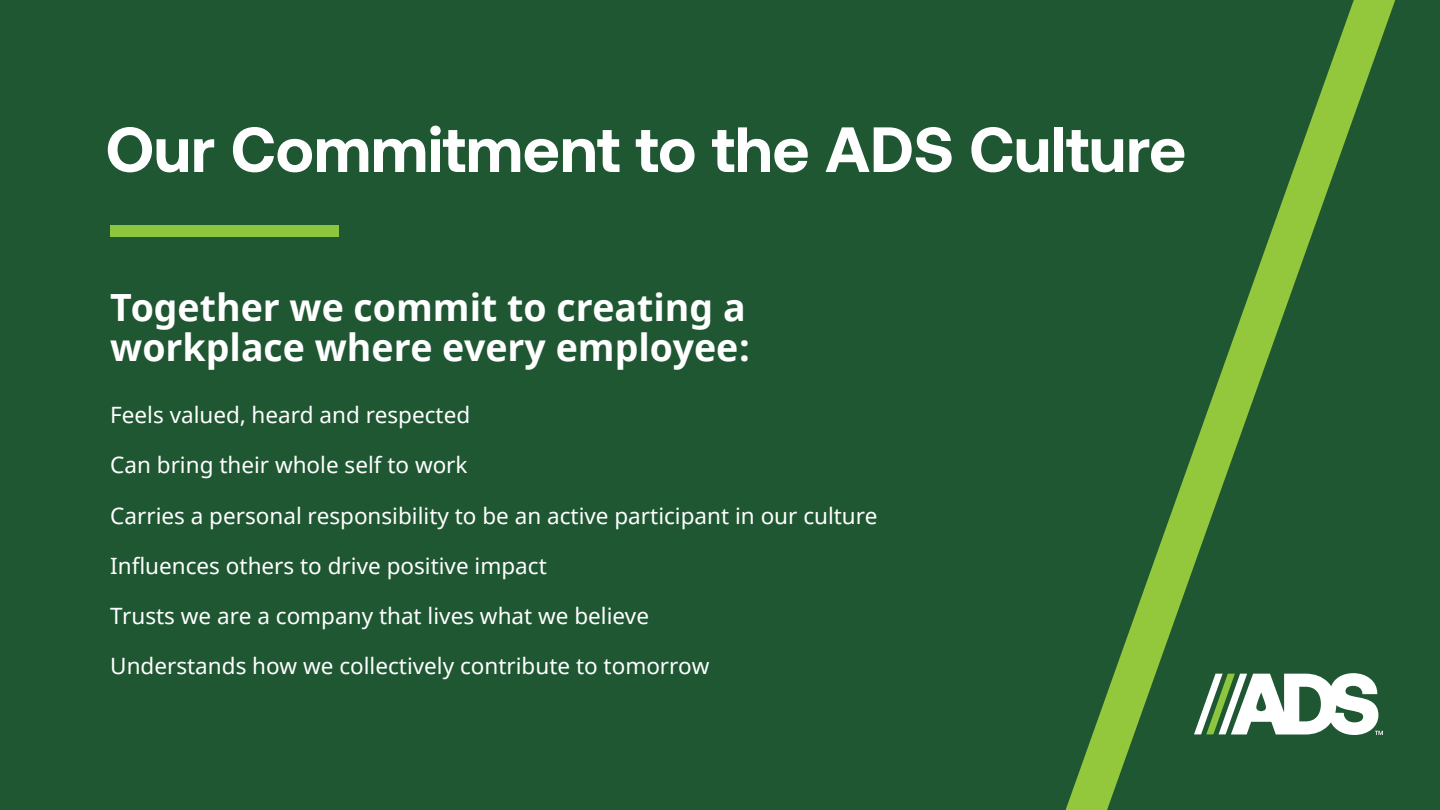
<style>
.page{position:relative;width:1440px;height:810px;background:#1e5732}
.page>*{position:absolute;margin:0;border:0;box-sizing:border-box;transform-origin:0 0}
.t1{font:700 63.75px "Aeonik";color:#fff}
.t2{font:700 37.5px/40.1px "Noto Sans";color:#fff}
.t3{font:22.5px "Noto Sans";color:#fff}
</style>
<div class="page">
<svg style="left:1065px;top:0;width:330px;height:810px"></svg>
<div style="left:110px;top:225px;width:229px;height:11px;background:#8bc63e"></div>
<svg style="left:1194px;top:673px;width:189px;height:62px"></svg>
<p class="t1" style="left:106px;top:113px;width:1082px">Our Commitment to the ADS Culture</p>
<p class="t2" style="left:110px;top:289px;width:642px">Together we commit to creating a workplace where every employee:</p>
<p class="t3" style="left:110px;top:399px;width:361px">Feels valued, heard and respected</p>
<p class="t3" style="left:110px;top:450px;width:359px">Can bring their whole self to work</p>
<p class="t3" style="left:110px;top:500px;width:769px">Carries a personal responsibility to be an active participant in our culture</p>
<p class="t3" style="left:110px;top:550px;width:438px">Influences others to drive positive impact</p>
<p class="t3" style="left:110px;top:600px;width:540px">Trusts we are a company that lives what we believe</p>
<p class="t3" style="left:110px;top:651px;width:601px">Understands how we collectively contribute to tomorrow</p>
</div>
